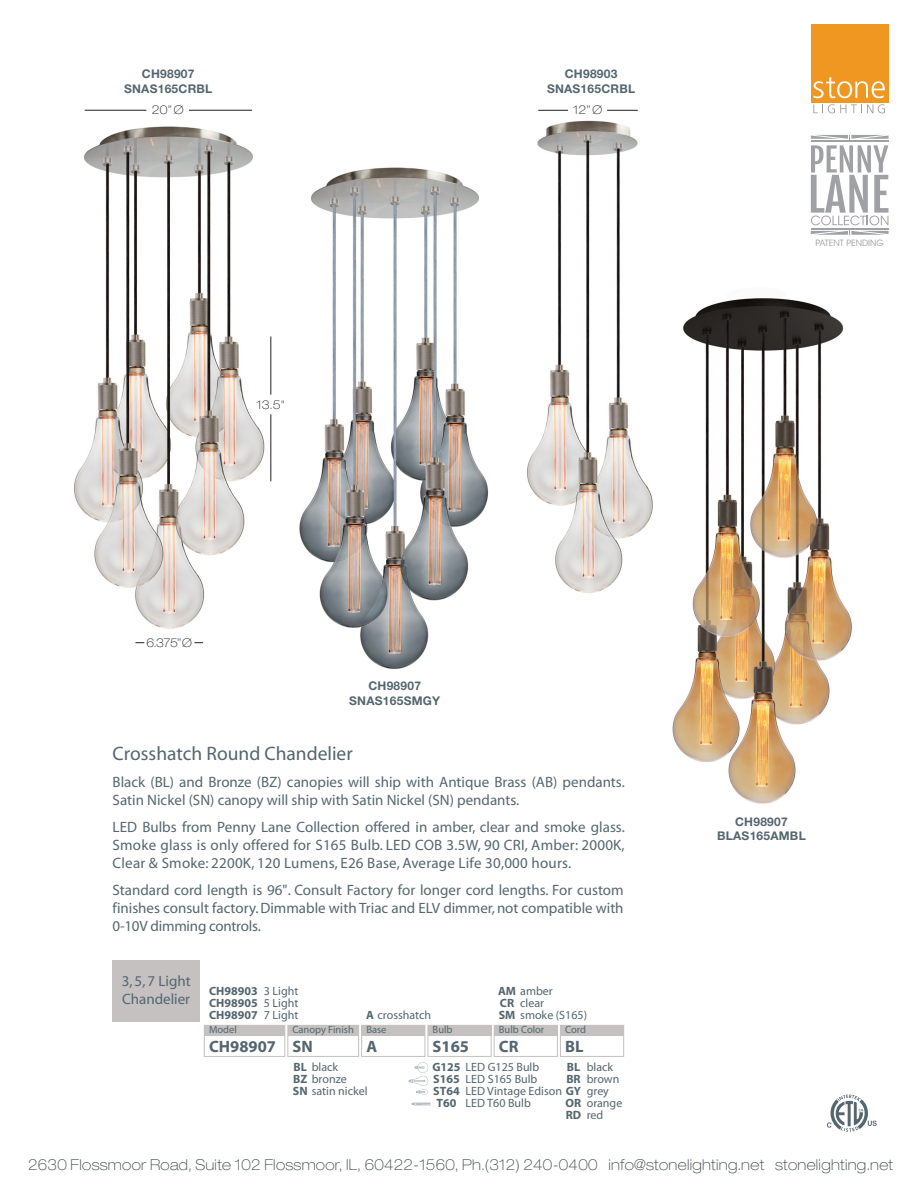
<style>
.page{position:relative;width:918px;height:1188px;background:#fff}
.page>*{position:absolute;margin:0;border:0;box-sizing:border-box;transform-origin:0 0}
.t1{font:19.5px "Myriad";color:#54666f}
.t2{font:700 16.5px "Myriad";color:#54666f}
.t3{font:15px/18px "Myriad";color:#556770}
.t4{font:15px/18px "Myriad";letter-spacing:.015em;color:#54666f}
.t5{font:100 expanded 15px "Helvetica Neue LT Std";letter-spacing:.02em;color:#3f484b}
.t6{font:12px/12px "Myriad";color:#54666f}
.t7{font:700 12px/14.4px "Helvetica Neue LT Std";letter-spacing:.02em;color:#54666f;text-align:center}
.t8{font:700 12px/12px "Myriad";color:#54666f;text-align:justify}
.t9{font:100 expanded 12px "Helvetica Neue LT Std";letter-spacing:.02em;color:#231f20}
.t10{font:10.5px "Myriad";color:#54666f}
.t11{font:8.55px "ITC Avant Garde Std";color:#a0a1a5}
.s1{font-weight:700}
.s2{color:#556770}
.s3{font-weight:400}
</style>
<div class="page">
<svg style="left:827px;top:1095px;width:50px;height:37px"></svg>
<svg style="left:813px;top:104px;width:72px;height:9px"></svg>
<div style="left:811px;top:24px;width:78px;height:78px;background:#ef9720"></div>
<svg style="left:813px;top:77px;width:72px;height:21px"></svg>
<svg style="left:811px;top:135px;width:78px;height:100px"></svg>
<hr style="left:811px;top:228px;width:78px;height:2px;background:#a0a1a5">
<img style="left:299px;top:167px;width:190px;height:502px">
<img style="left:527px;top:109px;width:126px;height:484px">
<hr style="left:607px;top:110px;width:31px;height:1px;background:#231f20">
<hr style="left:538px;top:110px;width:30px;height:1px;background:#231f20">
<img style="left:672px;top:298px;width:180px;height:506px">
<img style="left:74px;top:126px;width:191px;height:503px">
<hr style="left:271px;top:337px;width:1px;height:58px;background:#231f20">
<hr style="left:271px;top:414px;width:1px;height:67px;background:#231f20">
<hr style="left:189px;top:110px;width:63px;height:1px;background:#231f20">
<hr style="left:85px;top:110px;width:61px;height:1px;background:#231f20">
<div style="left:204px;top:1025px;width:81px;height:32px;border:1px solid #c4c1c0"></div>
<div style="left:204px;top:1025px;width:81px;height:11px;background:#c4c1c0"></div>
<div style="left:113px;top:960px;width:87px;height:61px;background:#c4c1c0"></div>
<div style="left:287px;top:1025px;width:72px;height:32px;border:1px solid #c4c1c0"></div>
<div style="left:361px;top:1025px;width:64px;height:32px;border:1px solid #c4c1c0"></div>
<div style="left:428px;top:1025px;width:64px;height:32px;border:1px solid #c4c1c0"></div>
<div style="left:362px;top:1025px;width:63px;height:11px;background:#c4c1c0"></div>
<div style="left:428px;top:1025px;width:63px;height:11px;background:#c4c1c0"></div>
<div style="left:288px;top:1025px;width:71px;height:11px;background:#c4c1c0"></div>
<div style="left:494px;top:1025px;width:64px;height:32px;border:1px solid #c4c1c0"></div>
<div style="left:494px;top:1025px;width:63px;height:11px;background:#c4c1c0"></div>
<div style="left:560px;top:1025px;width:64px;height:32px;border:1px solid #c4c1c0"></div>
<div style="left:560px;top:1025px;width:64px;height:11px;background:#c4c1c0"></div>
<svg style="left:412px;top:1102px;width:19px;height:4px"></svg>
<svg style="left:409px;top:1062px;width:19px;height:33px"></svg>
<p class="t7" style="left:124px;top:67px;width:90px">CH98907<br>SNAS165CRBL</p>
<p class="t9" style="left:152px;top:102px;width:33px">20” Ø</p>
<p class="t9" style="left:257px;top:397px;width:30px">13.5"</p>
<p class="t7" style="left:547px;top:67px;width:90px">CH98903<br>SNAS165CRBL</p>
<p class="t9" style="left:573px;top:103px;width:31px">12” Ø</p>
<p class="t11" style="left:815px;top:238px;width:70px">PATENT PENDING</p>
<p class="t9" style="left:147px;top:635px;width:47px">6.375”Ø</p>
<p class="t7" style="left:349px;top:679px;width:92px">CH98907<br>SNAS165SMGY</p>
<h1 class="t1" style="left:113px;top:744px;width:242px">Crosshatch Round Chandelier</h1>
<p class="t3" style="left:113px;top:774px;width:514px">Black (BL) and Bronze (BZ) canopies will ship with Antique Brass (AB) pendants.<br>Satin Nickel (SN) canopy will ship with Satin Nickel (SN) pendants.</p>
<p class="t3" style="left:113px;top:819px;width:514px">LED Bulbs from Penny Lane Collection offered in amber, clear and smoke glass.</p>
<p class="t4" style="left:113px;top:837px;width:514px">Smoke glass is only offered for S165 Bulb. LED COB 3.5W, 90 CRI, Amber: 2000K,<br>Clear &amp; Smoke: 2200K, 120 Lumens, E26 Base, Average Life 30,000 hours.</p>
<p class="t3" style="left:113px;top:882px;width:512px;text-align:justify">Standard cord length is 96". Consult Factory for longer cord lengths. For custom finishes consult factory. Dimmable with Triac and ELV dimmer, not compatible with 0-10V dimming controls.</p>
<p class="t4" style="left:122px;top:973px;width:70px">3, 5, 7 Light<br>Chandelier</p>
<p class="t8" style="left:209px;top:985px;width:50px">CH98903<br>CH98905<br>CH98907</p>
<p class="t6" style="left:264px;top:986px;width:36px;text-align:justify">3 Light 5 Light 7 Light</p>
<p class="t2" style="left:293px;top:1038px;width:22px">SN</p>
<p class="t10" style="left:209px;top:1025px;width:29px">Model</p>
<p class="t10" style="left:293px;top:1025px;width:63px">Canopy Finish</p>
<p class="t2" style="left:209px;top:1038px;width:68px">CH98907</p>
<p class="t6" style="left:366px;top:1010px;width:67px"><span class="s1">A</span> crosshatch</p>
<p class="t10" style="left:366px;top:1025px;width:22px">Base</p>
<p class="t10" style="left:433px;top:1025px;width:21px">Bulb</p>
<p class="t2" style="left:433px;top:1038px;width:38px">S165</p>
<p class="t2" style="left:366px;top:1038px;width:12px">A</p>
<p class="t6" style="left:498px;top:986px;width:91px"><span class="s1">AM</span> amber<br><span class="s1">CR<br>SM</span> smoke <span class="s2">(S165)</span></p>
<p class="t6" style="left:520px;top:998px;width:25px">clear</p>
<p class="t10" style="left:499px;top:1025px;width:47px">Bulb Color</p>
<p class="t2" style="left:499px;top:1038px;width:21px">CR</p>
<p class="t10" style="left:565px;top:1025px;width:23px">Cord</p>
<p class="t2" style="left:565px;top:1038px;width:20px">BL</p>
<p class="t6" style="left:293px;top:1062px;width:76px"><span class="s1">BL</span> black<br><span class="s1">BZ</span> bronze<br><span class="s1">SN</span> satin nickel</p>
<p class="t8" style="left:432px;top:1062px;width:108px;text-align:left">G125 <span class="s3">LED G125 Bulb<br></span>S165<br>ST64<br>T60</p>
<p class="t6" style="left:587px;top:1062px;width:34px">black brown grey</p>
<p class="t6" style="left:587px;top:1110px;width:18px">red</p>
<p class="t8" style="left:567px;top:1062px;width:15px">BL</p>
<p class="t8" style="left:566px;top:1074px;width:16px">BR</p>
<p class="t6" style="left:466px;top:1086px;width:117px">LED Vintage Edison <span class="s1">GY</span></p>
<p class="t6" style="left:566px;top:1098px;width:58px"><span class="s1">OR</span> orange</p>
<p class="t8" style="left:566px;top:1110px;width:17px">RD</p>
<p class="t6" style="left:466px;top:1068px;width:73px;line-height:24px">LED S165 Bulb<br>LED T60 Bulb</p>
<p class="t7" style="left:717px;top:814px;width:90px">CH98907<br>BLAS165AMBL</p>
<p class="t5" style="left:28px;top:1155px;width:866px">2630 Flossmoor Road, Suite 102 Flossmoor, IL, 60422-1560, Ph.(312) 240-0400 info@stonelighting.net stonelighting.net</p>
</div>
